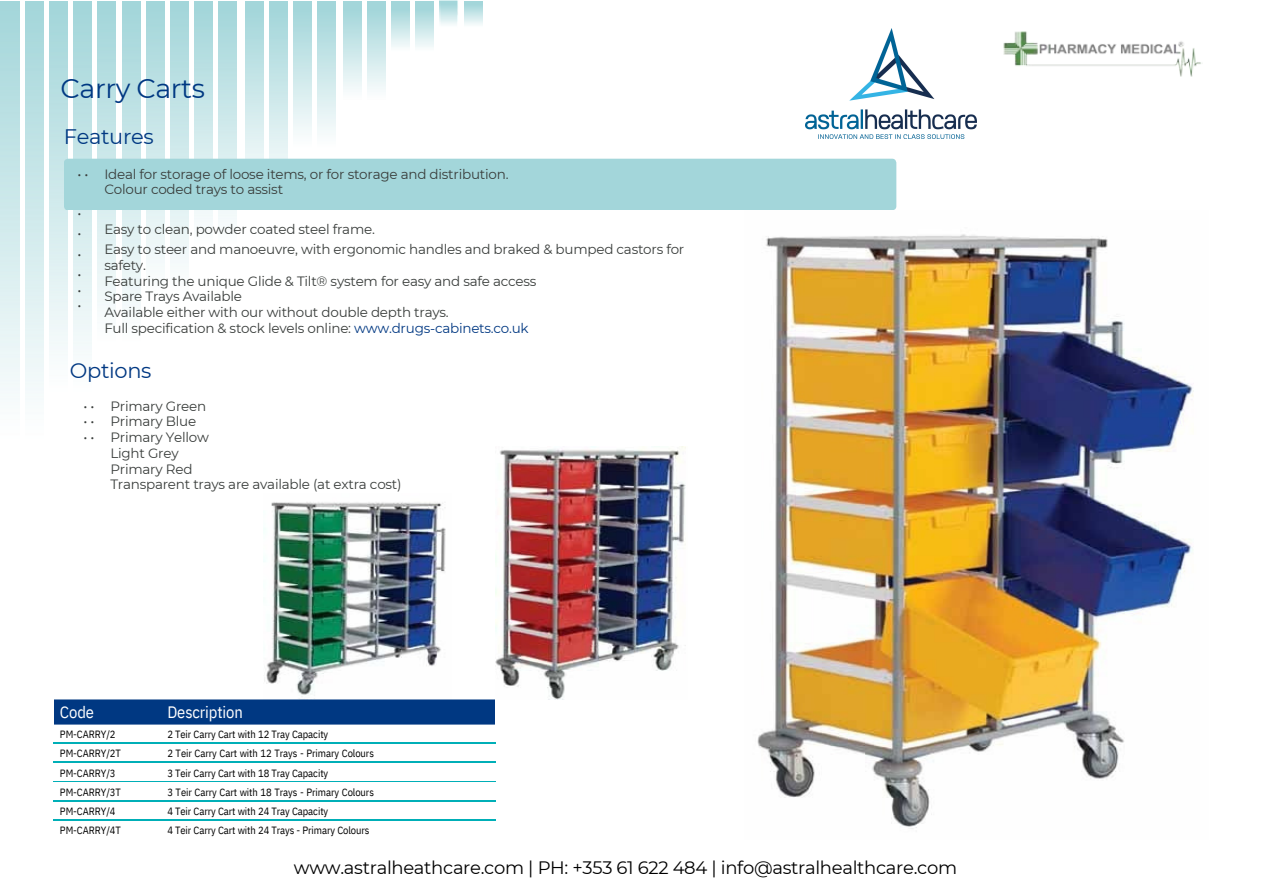
<style>
.page{position:relative;width:1263px;height:894px;background:#fff}
.page>*{position:absolute;margin:0;border:0;box-sizing:border-box;transform-origin:0 0}
.t1{font:27px "Montserrat";letter-spacing:-.015em;color:#003882}
.t2{font:21px "Montserrat";letter-spacing:-.015em;color:#003882}
.t3{font:18px "Montserrat";letter-spacing:-.015em;color:#000}
.t4{font:16.5px "IBM Plex Sans Cond";letter-spacing:-.005em;color:#fff}
.t5{font:13.5px/15.8px "Montserrat";letter-spacing:-.015em;color:#393d3b}
.t6{font:10.5px/19px "IBM Plex Sans Cond";letter-spacing:-.005em;color:#000}
.s1{color:#003882}
</style>
<div class="page">
<img style="left:264px;top:502px;width:182px;height:197px">
<img style="left:495px;top:446px;width:191px;height:253px">
<img style="left:439px;top:0;width:19px;height:25px">
<img style="left:1003px;top:31px;width:198px;height:46px">
<div style="left:54px;top:699px;width:441px;height:25px;background:#003882"></div>
<div style="left:64px;top:159px;width:832px;height:51px;background:#a3d6da;border-radius:4px"></div>
<hr style="left:54px;top:742px;width:107px;height:1px;background:#00afb7">
<hr style="left:161px;top:742px;width:334px;height:1px;background:#00afb7">
<hr style="left:54px;top:761px;width:107px;height:1px;background:#00afb7">
<hr style="left:161px;top:761px;width:334px;height:1px;background:#00afb7">
<hr style="left:54px;top:781px;width:107px;height:1px;background:#00afb7">
<hr style="left:161px;top:781px;width:334px;height:1px;background:#00afb7">
<hr style="left:54px;top:800px;width:107px;height:1px;background:#00afb7">
<hr style="left:161px;top:800px;width:334px;height:1px;background:#00afb7">
<hr style="left:54px;top:819px;width:107px;height:1px;background:#00afb7">
<hr style="left:161px;top:819px;width:334px;height:1px;background:#00afb7">
<img style="left:757px;top:234px;width:437px;height:595px">
<img style="left:806px;top:28px;width:171px;height:110px">
<h1 class="t1" style="left:61px;top:71px;width:146px">Carry Carts</h1>
<h2 class="t2" style="left:64px;top:124px;width:91px">Features</h2>
<p class="t5" style="left:104px;top:166px;width:406px">Ideal for storage of loose items, or for storage and distribution.<br>Colour coded trays to assist</p>
<p class="t5" style="left:104px;top:219px;width:581px;line-height:20.2px">Easy to clean, powder coated steel frame.<br>Easy to steer and manoeuvre, with ergonomic handles and braked &amp; bumped castors for</p>
<p class="t5" style="left:104px;top:257px;width:434px">safety.<br>Featuring the unique Glide &amp; Tilt® system for easy and safe access Spare Trays Available<br>Available either with our without double depth trays.<br>Full specification &amp; stock levels online: <span class="s1">www.drugs-cabinets.co.uk</span></p>
<h2 class="t2" style="left:70px;top:358px;width:83px">Options</h2>
<p class="t5" style="left:77px;top:166px;width:13px">••</p>
<p class="t5" style="left:77px;top:203px;width:5px;line-height:20.2px;text-align:justify">• • • •</p>
<p class="t5" style="left:77px;top:282px;width:5px">• •</p>
<p class="t5" style="left:83px;top:398px;width:13px">••</p>
<p class="t5" style="left:83px;top:413px;width:13px">••</p>
<p class="t5" style="left:83px;top:429px;width:13px">••</p>
<p class="t5" style="left:110px;top:398px;width:293px">Primary Green<br>Primary Blue<br>Primary Yellow<br>Light Grey<br>Primary Red<br>Transparent trays are available (at extra cost)</p>
<p class="t4" style="left:60px;top:700px;width:36px">Code</p>
<p class="t4" style="left:167px;top:700px;width:77px">Description</p>
<p class="t6" style="left:60px;top:724px;width:62px">PM-CARRY/2<br>PM-CARRY/2T<br>PM-CARRY/3<br>PM-CARRY/3T<br>PM-CARRY/4<br>PM-CARRY/4T</p>
<p class="t6" style="left:167px;top:724px;width:208px">2 Teir Carry Cart with 12 Tray Capacity<br>2 Teir Carry Cart with 12 Trays - Primary Colours 3 Teir Carry Cart with 18 Tray Capacity<br>3 Teir Carry Cart with 18 Trays - Primary Colours 4 Teir Carry Cart with 24 Tray Capacity<br>4 Teir Carry Cart with 24 Trays - Primary Colours</p>
<h3 class="t3" style="left:294px;top:855px;width:665px">www.astralheathcare.com | PH: +353 61 622 484 | info@astralhealthcare.com</h3>
</div>
